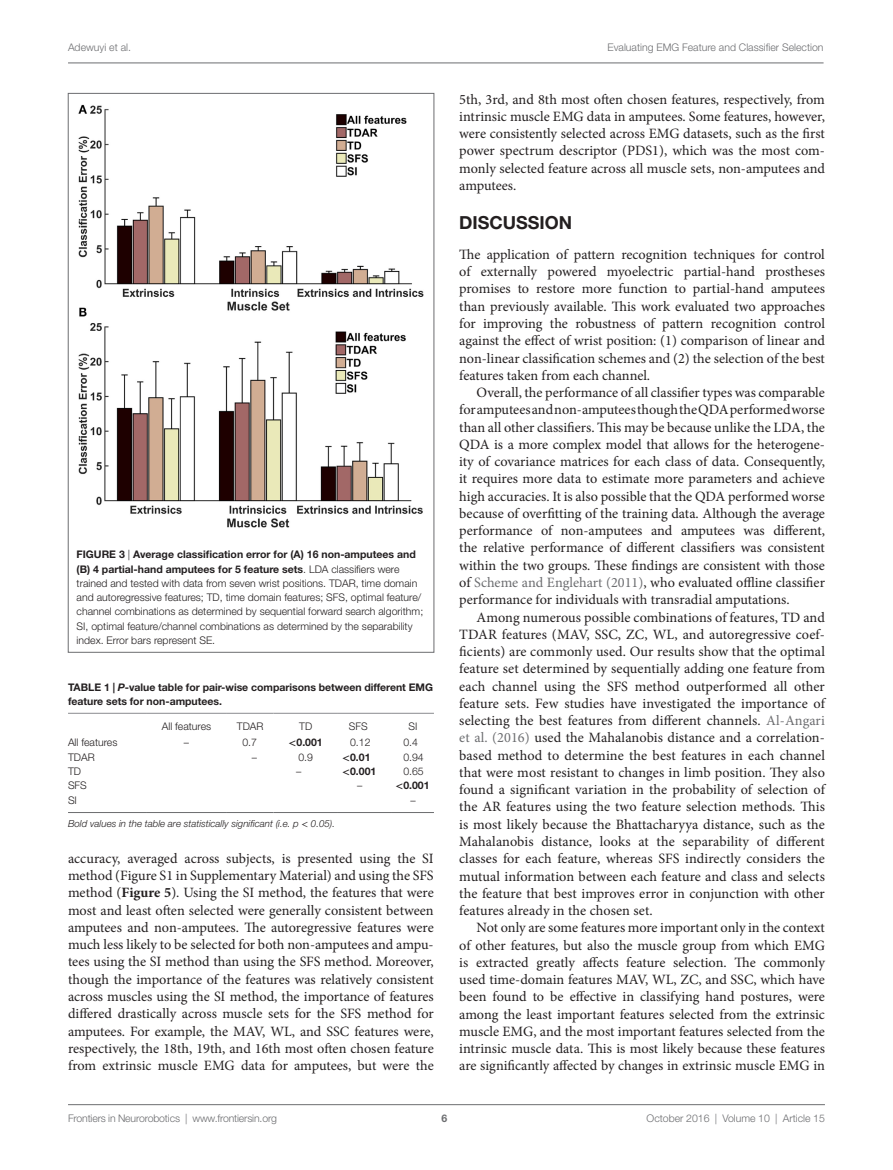
<style>
.page{position:relative;width:893px;height:1170px;background:#fff}
.page>*{position:absolute;margin:0;border:0;box-sizing:border-box;transform-origin:0 0}
.t1{font:700 18px "Helvetica Neue LT Std";color:#231f20}
.t2{font:14.25px/17.2px "Minion Pro";color:#231f20;text-align:justify}
.t3{font:300 10.5px/14.2px "Helvetica Neue LT Std";color:#231f20}
.t4{font:300 10.5px "Helvetica Neue LT Std";color:#6c6d70}
.t5{font:700 10.5px/14.2px "Helvetica Neue LT Std";letter-spacing:-.005em;color:#231f20}
.t6{font:700 10.5px "Helvetica Neue LT Std";color:#6c6d70}
.t7{font:italic 300 9.75px "Helvetica Neue LT Std";color:#231f20}
.s1{font-weight:700}
.s2{font-style:italic}
.s3{font-family:"STIX General"}
.s4{font-family:"STIX General";font-weight:400;font-style:normal}
.s5{color:#6c6d70}
</style>
<div class="page">
<hr style="left:68px;top:812px;width:78px;height:1px;background:#6c6d70">
<hr style="left:146px;top:812px;width:81px;height:1px;background:#6c6d70">
<hr style="left:227px;top:812px;width:46px;height:1px;background:#6c6d70">
<hr style="left:273px;top:812px;width:65px;height:1px;background:#6c6d70">
<hr style="left:338px;top:812px;width:54px;height:1px;background:#6c6d70">
<hr style="left:392px;top:812px;width:42px;height:1px;background:#6c6d70">
<hr style="left:68px;top:713px;width:78px;height:1px;background:#8a8c8f">
<hr style="left:146px;top:713px;width:81px;height:1px;background:#8a8c8f">
<hr style="left:227px;top:713px;width:46px;height:1px;background:#8a8c8f">
<hr style="left:273px;top:713px;width:65px;height:1px;background:#8a8c8f">
<hr style="left:338px;top:713px;width:54px;height:1px;background:#8a8c8f">
<hr style="left:392px;top:713px;width:42px;height:1px;background:#8a8c8f">
<img style="left:78px;top:105px;width:346px;height:423px">
<hr style="left:68px;top:63px;width:756px;height:1px;background:#6c6d70">
<hr style="left:68px;top:1104px;width:757px;height:1px;background:#6c6d70">
<p class="t4" style="left:68px;top:41px;width:65px">Adewuyi et al.</p>
<p class="t4" style="left:607px;top:41px;width:218px">Evaluating EMG Feature and Classifier Selection</p>
<p class="t3" style="left:77px;top:547px;width:348px"><span class="s1">FIG URE 3</span> | <span class="s1">Average classification error for (A) 16 non-amputees and (B) 4 partial-hand amputees for 5 feature sets</span>. LDA classifiers were trained and tested with data from seven wrist positions. TDAR, time domain and autoregressive features; TD, time domain features; SFS, optimal feature/ channel combinations as determined by sequential forward search algorithm; SI, optimal feature/channel combinations as determined by the separability index. Error bars represent SE.</p>
<p class="t5" style="left:68px;top:679px;width:366px">TABLE 1 | <span class="s2">P</span>-value table for pair-wise comparisons between different EMG feature sets for non-amputees.</p>
<p class="t3" style="left:162px;top:718px;width:51px">All features</p>
<p class="t3" style="left:237px;top:718px;width:28px">TDAR</p>
<p class="t3" style="left:299px;top:718px;width:15px">TD</p>
<p class="t3" style="left:349px;top:718px;width:20px">SFS</p>
<p class="t3" style="left:408px;top:718px;width:10px">SI</p>
<p class="t3" style="left:68px;top:735px;width:51px">All features</p>
<p class="t3" style="left:184px;top:735px;width:7px">–</p>
<p class="t3" style="left:242px;top:735px;width:16px">0.7</p>
<p class="t5" style="left:289px;top:735px;width:36px"><span class="s3">&lt;</span>0.001</p>
<p class="t3" style="left:350px;top:735px;width:22px">0.12</p>
<p class="t3" style="left:403px;top:735px;width:16px">0.4</p>
<p class="t3" style="left:68px;top:749px;width:28px">TDAR</p>
<p class="t3" style="left:252px;top:749px;width:7px">–</p>
<p class="t3" style="left:298px;top:749px;width:16px">0.9</p>
<p class="t5" style="left:342px;top:749px;width:30px"><span class="s3">&lt;</span>0.01</p>
<p class="t3" style="left:403px;top:749px;width:22px">0.94</p>
<p class="t3" style="left:68px;top:763px;width:15px">TD</p>
<p class="t3" style="left:296px;top:763px;width:7px">–</p>
<p class="t5" style="left:342px;top:763px;width:36px"><span class="s3">&lt;</span>0.001</p>
<p class="t3" style="left:403px;top:763px;width:22px">0.65</p>
<p class="t3" style="left:68px;top:778px;width:20px">SFS</p>
<p class="t3" style="left:357px;top:778px;width:7px">–</p>
<p class="t5" style="left:395px;top:778px;width:36px"><span class="s3">&lt;</span>0.001</p>
<p class="t3" style="left:68px;top:792px;width:10px">SI</p>
<p class="t3" style="left:410px;top:792px;width:7px">–</p>
<p class="t7" style="left:68px;top:817px;width:269px">Bold values in the table are statistically significant (i.e. p <span class="s4">&lt;</span> 0.05).</p>
<p class="t2" style="left:68px;top:849px;width:367px">accuracy, averaged across subjects, is presented using the SI method (Figure S1 in Supplementary Material) and using the SFS method (<span class="s1">Figure 5</span>). Using the SI method, the features that were most and least often selected were generally consistent between amputees and non-amputees. The autoregressive features were much less likely to be selected for both non-amputees and ampu&shy;tees using the SI method than using the SFS method. Moreover, though the importance of the features was relatively consistent across muscles using the SI method, the importance of features differed drastically across muscle sets for the SFS method for amputees. For example, the MAV, WL, and SSC features were, respectively, the 18th, 19th, and 16th most often chosen feature from extrinsic muscle EMG data for amputees, but were the</p>
<p class="t2" style="left:459px;top:90px;width:367px">5th, 3rd, and 8th most often chosen features, respectively, from intrinsic muscle EMG data in amputees. Some features, however, were consistently selected across EMG datasets, such as the first power spectrum descriptor (PDS1), which was the most com&shy;monly selected feature across all muscle sets, non-amputees and amputees.</p>
<p class="t1" style="left:459px;top:211px;width:112px">DISCUSSION</p>
<p class="t2" style="left:459px;top:246px;width:367px">The application of pattern recognition techniques for control of externally powered myoelectric partial-hand prostheses promises to restore more function to partial-hand amputees than previously available. This work evaluated two approaches for improving the robustness of pattern recognition control against the effect of wrist position: (1) comparison of linear and non-linear classification schemes and (2) the selection of the best features taken from each channel.</p>
<p class="t2" style="left:459px;top:384px;width:367px;text-indent:17px">Overall, the performance of all classifier types was comparable for amputees and non-amputees though the QDA performed worse than all other classifiers. This may be because unlike the LDA, the QDA is a more complex model that allows for the heterogene&shy;ity of covariance matrices for each class of data. Consequently, it requires more data to estimate more parameters and achieve high accuracies. It is also possible that the QDA performed worse because of overfitting of the training data. Although the average performance of non-amputees and amputees was different, the relative performance of different classifiers was consistent within the two groups. These findings are consistent with those of <span class="s5">Scheme and Englehart (2011)</span>, who evaluated offline classifier performance for individuals with transradial amputations.</p>
<p class="t2" style="left:459px;top:608px;width:367px;text-indent:17px">Among numerous possible combinations of features, TD and TDAR features (MAV, SSC, ZC, WL, and autoregressive coef&shy;ficients) are commonly used. Our results show that the optimal feature set determined by sequentially adding one feature from each channel using the SFS method outperformed all other feature sets. Few studies have investigated the importance of selecting the best features from different channels. <span class="s5">Al-Angari et al. (2016)</span> used the Mahalanobis distance and a correlation&shy;based method to determine the best features in each channel that were most resistant to changes in limb position. They also found a significant variation in the probability of selection of the AR features using the two feature selection methods. This is most likely because the Bhattacharyya distance, such as the Mahalanobis distance, looks at the separability of different classes for each feature, whereas SFS indirectly considers the mutual information between each feature and class and selects the feature that best improves error in conjunction with other features already in the chosen set.</p>
<p class="t2" style="left:459px;top:919px;width:367px;text-indent:17px">Not only are some features more important only in the context of other features, but also the muscle group from which EMG is extracted greatly affects feature selection. The commonly used time-domain features MAV, WL, ZC, and SSC, which have been found to be effective in classifying hand postures, were among the least important features selected from the extrinsic muscle EMG, and the most important features selected from the intrinsic muscle data. This is most likely because these features are significantly affected by changes in extrinsic muscle EMG in</p>
<p class="t4" style="left:68px;top:1111px;width:211px">Frontiers in Neurorobotics | www.frontiersin.org</p>
<p class="t4" style="left:647px;top:1111px;width:180px">October 2016 | Volume 10 | Article 15</p>
<p class="t6" style="left:441px;top:1111px;width:7px">6</p>
</div>
